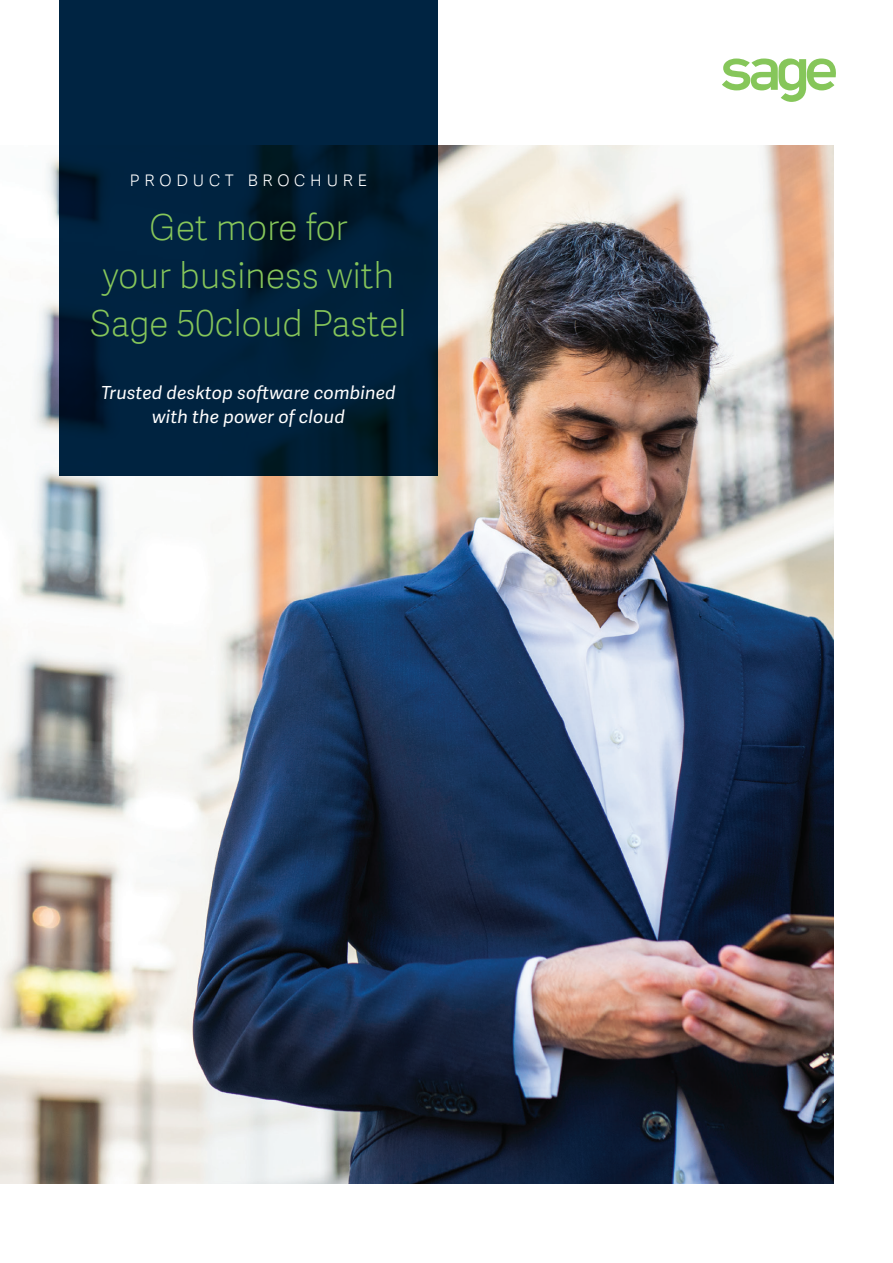
<style>
.page{position:relative;width:893px;height:1263px;background:#fff}
.page>*{position:absolute;margin:0;border:0;box-sizing:border-box;transform-origin:0 0}
.t1{font:36px/48px "Adelle Sans SAGE Th";letter-spacing:-.01em;color:#86c65a;text-align:center}
.t2{font:21px "Adelle Sans SAGE Th";letter-spacing:.2em;color:#fff}
.t3{font:italic 18px/24px "Adelle Sans SAGE";letter-spacing:.01em;color:#fff;text-align:center}
</style>
<div class="page">
<img style="left:0;top:146px;width:833px;height:1038px">
<svg style="left:59px;top:0;width:378px;height:475px;background:#00203b"></svg>
<svg style="left:722px;top:59px;width:114px;height:43px"></svg>
<p class="t2" style="left:130px;top:164px;width:239px">product brochure</p>
<h1 class="t1" style="left:90px;top:202px;width:318px">Get more for<br>your business with<br>Sage 50cloud Pastel</h1>
<p class="t3" style="left:101px;top:380px;width:296px">Trusted desktop software combined with the power of cloud</p>
</div>
